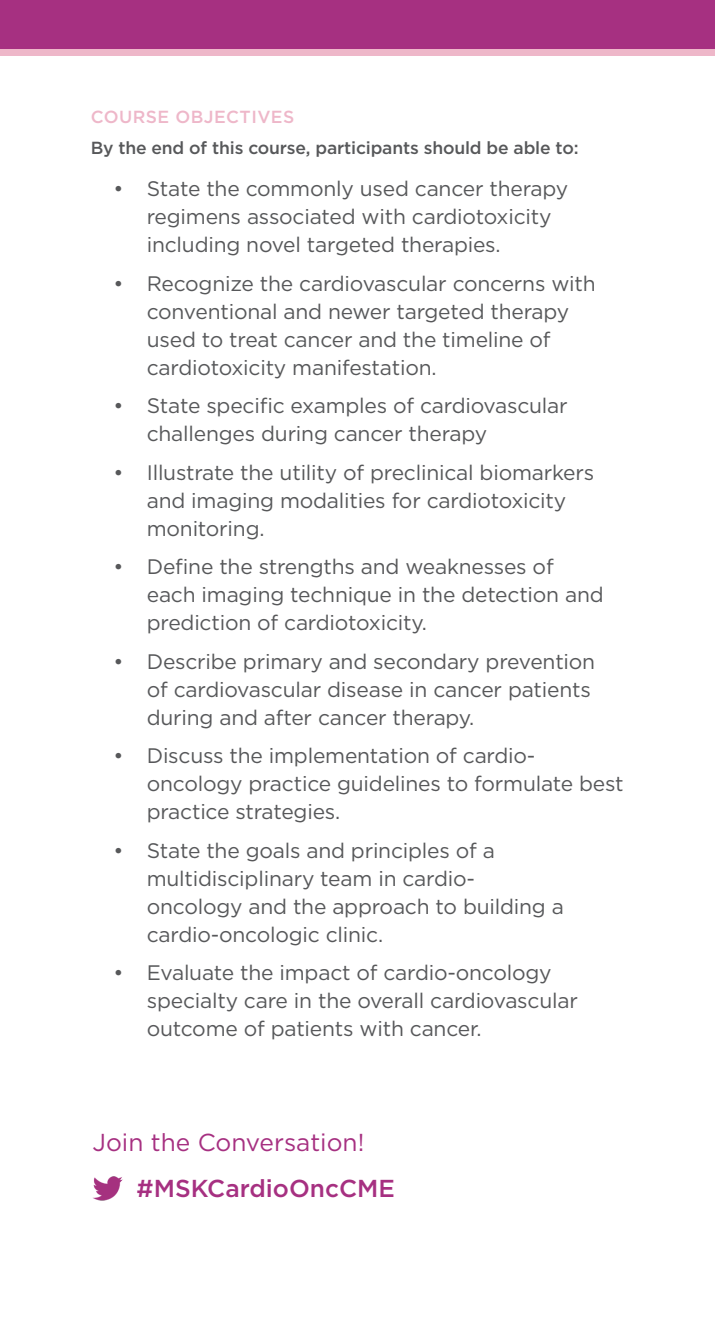
<style>
.page{position:relative;width:715px;height:1323px;background:#fff}
.page>*{position:absolute;margin:0;border:0;box-sizing:border-box;transform-origin:0 0}
.t1{font:24.5px "Gotham";color:#a63081}
.t2{font:500 24.5px "Gotham";color:#a63081}
.t3{font:21px/28px "Gotham";letter-spacing:-.01em;color:#57585a}
.t4{font:500 17.5px "Gotham";letter-spacing:-.01em;color:#57585a}
.t5{font:500 17.5px "Gotham";letter-spacing:.025em;color:#eeb7c9}
</style>
<div class="page">
<div style="left:0;top:0;width:714px;height:50px;background:#a63081"></div>
<div style="left:0;top:50px;width:714px;height:6px;background:#eeb7c9"></div>
<img style="left:93px;top:1176px;width:30px;height:25px">
<p class="t5" style="left:91px;top:105px;width:205px">COURSE OBJECTIVES</p>
<p class="t4" style="left:91px;top:136px;width:489px">By the end of this course, participants should be able to:</p>
<p class="t3" style="left:147px;top:174px;width:422px;text-indent:-33px">• State the commonly used cancer therapy regimens associated with cardiotoxicity including novel targeted therapies.</p>
<p class="t3" style="left:147px;top:269px;width:450px;text-indent:-33px">• Recognize the cardiovascular concerns with conventional and newer targeted therapy used to treat cancer and the timeline of cardiotoxicity manifestation.</p>
<p class="t3" style="left:147px;top:391px;width:422px;text-indent:-33px">• State specific examples of cardiovascular challenges during cancer therapy</p>
<p class="t3" style="left:147px;top:458px;width:449px;text-indent:-33px">• Illustrate the utility of preclinical biomarkers and imaging modalities for cardiotoxicity monitoring.</p>
<p class="t3" style="left:147px;top:552px;width:458px;text-indent:-33px">• Define the strengths and weaknesses of each imaging technique in the detection and prediction of cardiotoxicity.</p>
<p class="t3" style="left:147px;top:647px;width:450px;text-indent:-33px">• Describe primary and secondary prevention of cardiovascular disease in cancer patients during and after cancer therapy.</p>
<p class="t3" style="left:147px;top:741px;width:478px;text-indent:-33px">• Discuss the implementation of cardio&shy;oncology practice guidelines to formulate best practice strategies.</p>
<p class="t3" style="left:147px;top:836px;width:418px;text-indent:-33px">• State the goals and principles of a multidisciplinary team in cardio&shy;oncology and the approach to building a cardio-oncologic clinic.</p>
<p class="t3" style="left:147px;top:958px;width:432px;text-indent:-33px">• Evaluate the impact of cardio-oncology specialty care in the overall cardiovascular outcome of patients with cancer.</p>
<p class="t1" style="left:92px;top:1127px;width:273px">Join the Conversation!</p>
<p class="t2" style="left:137px;top:1172px;width:260px">#MSKCardioOncCME</p>
</div>
